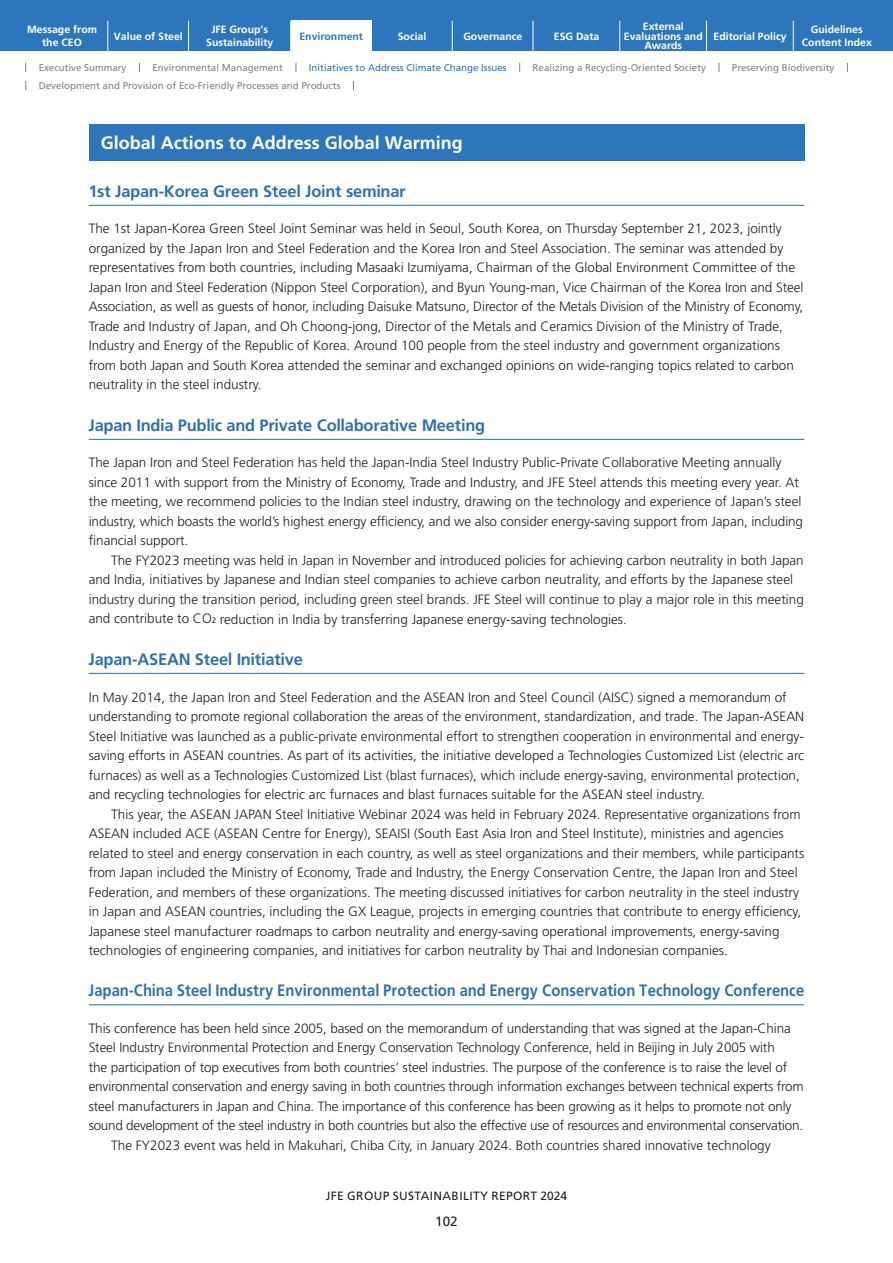
<style>
.page{position:relative;width:893px;height:1263px;background:#fff}
.page>*{position:absolute;margin:0;border:0;box-sizing:border-box;transform-origin:0 0}
.t1{font:700 18px "Frutiger";color:#fff}
.t2{font:700 16.5px "Frutiger";letter-spacing:-.01em;color:#3271af}
.t3{font:700 16.5px "Frutiger";letter-spacing:-.01em;color:#3271af;scale:.9 1}
.t4{font:300 13.5px/19.5px "Frutiger";color:#231f20}
.t5{font:300 13.5px "Frutiger";letter-spacing:-.02em;color:#231f20}
.t6{font:13.5px "Frutiger";color:#231f20}
.t7{font:12px "Frutiger";letter-spacing:.03em;color:#231f20}
.t8{font:700 10.5px/12.8px "Frutiger";color:#fff;text-align:center}
.t9{font:700 10.5px "Frutiger";color:#2e76bc}
.t10{font:9.75px "Frutiger";color:#808285}
.t11{font:9.75px "Frutiger";color:#2e76bc}
.s1{font-weight:400;font-size:7.8px}
</style>
<div class="page">
<div style="left:0;top:0;width:893px;height:51px;background:#2e76bc"></div>
<hr style="left:108px;top:21px;width:1px;height:30px;background:#fff">
<hr style="left:188px;top:21px;width:1px;height:30px;background:#fff">
<hr style="left:290px;top:21px;width:1px;height:30px;background:#fff">
<hr style="left:452px;top:21px;width:1px;height:30px;background:#fff">
<hr style="left:533px;top:21px;width:1px;height:30px;background:#fff">
<hr style="left:619px;top:21px;width:1px;height:30px;background:#fff">
<hr style="left:706px;top:21px;width:1px;height:30px;background:#fff">
<hr style="left:793px;top:21px;width:1px;height:30px;background:#fff">
<div style="left:291px;top:21px;width:81px;height:30px;background:#fff"></div>
<div style="left:89px;top:124px;width:715px;height:36px;background:#2e76bc"></div>
<hr style="left:89px;top:205px;width:715px;height:1px;background:#2e76bc">
<hr style="left:89px;top:439px;width:715px;height:1px;background:#2e76bc">
<hr style="left:89px;top:673px;width:715px;height:1px;background:#2e76bc">
<hr style="left:89px;top:1004px;width:715px;height:1px;background:#2e76bc">
<p class="t8" style="left:114px;top:30px;width:70px">Value of Steel</p>
<p class="t8" style="left:206px;top:23px;width:69px">JFE Group’s<br>Sustainability</p>
<p class="t8" style="left:463px;top:30px;width:60px">Governance</p>
<p class="t8" style="left:554px;top:30px;width:47px">ESG Data</p>
<p class="t8" style="left:624px;top:22px;width:80px;line-height:9.6px">External<br>Evaluations and<br>Awards</p>
<p class="t8" style="left:714px;top:30px;width:74px">Editorial Policy</p>
<p class="t8" style="left:802px;top:23px;width:72px">Guidelines<br>Content Index</p>
<p class="t8" style="left:27px;top:23px;width:72px">Message from the CEO</p>
<p class="t9" style="left:299px;top:30px;width:65px">Environment</p>
<p class="t8" style="left:398px;top:30px;width:30px">Social</p>
<p class="t10" style="left:39px;top:62px;width:89px">Executive Summary</p>
<p class="t10" style="left:152px;top:62px;width:132px">Environmental Management</p>
<p class="t11" style="left:309px;top:62px;width:199px">Initiatives to Address Climate Change Issues</p>
<p class="t10" style="left:533px;top:62px;width:175px">Realizing a Recycling-Oriented Society</p>
<p class="t10" style="left:732px;top:62px;width:104px">Preserving Biodiversity</p>
<p class="t10" style="left:39px;top:80px;width:303px">Development and Provision of Eco-Friendly Processes and Products</p>
<h1 class="t1" style="left:101px;top:132px;width:364px">Global Actions to Address Global Warming</h1>
<p class="t2" style="left:88px;top:182px;width:319px">1st Japan-Korea Green Steel Joint seminar</p>
<p class="t4" style="left:89px;top:219px;width:716px">The 1st Japan-Korea Green Steel Joint Seminar was held in Seoul, South Korea, on Thursday September 21, 2023, jointly organized by the Japan Iron and Steel Federation and the Korea Iron and Steel Association. The seminar was attended by representatives from both countries, including Masaaki Izumiyama, Chairman of the Global Environment Committee of the Japan Iron and Steel Federation (Nippon Steel Corporation), and Byun Young-man, Vice Chairman of the Korea Iron and Steel Association, as well as guests of honor, including Daisuke Matsuno, Director of the Metals Division of the Ministry of Economy, Trade and Industry of Japan, and Oh Choong-jong, Director of the Metals and Ceramics Division of the Ministry of Trade, Industry and Energy of the Republic of Korea. Around 100 people from the steel industry and government organizations from both Japan and South Korea attended the seminar and exchanged opinions on wide-ranging topics related to carbon neutrality in the steel industry.</p>
<p class="t2" style="left:89px;top:416px;width:398px">Japan India Public and Private Collaborative Meeting</p>
<p class="t4" style="left:89px;top:453px;width:716px">The Japan Iron and Steel Federation has held the Japan-India Steel Industry Public-Private Collaborative Meeting annually since 2011 with support from the Ministry of Economy, Trade and Industry, and JFE Steel attends this meeting every year. At the meeting, we recommend policies to the Indian steel industry, drawing on the technology and experience of Japan’s steel industry, which boasts the world’s highest energy efficiency, and we also consider energy-saving support from Japan, including financial support.</p>
<p class="t4" style="left:89px;top:551px;width:717px;text-indent:23px">The FY2023 meeting was held in Japan in November and introduced policies for achieving carbon neutrality in both Japan and India, initiatives by Japanese and Indian steel companies to achieve carbon neutrality, and efforts by the Japanese steel industry during the transition period, including green steel brands. JFE Steel will continue to play a major role in this meeting and contribute to CO<span class="s1">2</span> reduction in India by transferring Japanese energy-saving technologies.</p>
<p class="t2" style="left:89px;top:650px;width:216px">Japan-ASEAN Steel Initiative</p>
<p class="t4" style="left:89px;top:687px;width:717px">In May 2014, the Japan Iron and Steel Federation and the ASEAN Iron and Steel Council (AISC) signed a memorandum of understanding to promote regional collaboration the areas of the environment, standardization, and trade. The Japan-ASEAN Steel Initiative was launched as a public-private environmental effort to strengthen cooperation in environmental and energy&shy;saving efforts in ASEAN countries. As part of its activities, the initiative developed a Technologies Customized List (electric arc furnaces) as well as a Technologies Customized List (blast furnaces), which include energy-saving, environmental protection, and recycling technologies for electric arc furnaces and blast furnaces suitable for the ASEAN steel industry.</p>
<p class="t4" style="left:89px;top:804px;width:717px;text-indent:23px">This year, the ASEAN JAPAN Steel Initiative Webinar 2024 was held in February 2024. Representative organizations from ASEAN included ACE (ASEAN Centre for Energy), SEAISI (South East Asia Iron and Steel Institute), ministries and agencies related to steel and energy conservation in each country, as well as steel organizations and their members, while participants from Japan included the Ministry of Economy, Trade and Industry, the Energy Conservation Centre, the Japan Iron and Steel Federation, and members of these organizations. The meeting discussed initiatives for carbon neutrality in the steel industry in Japan and ASEAN countries, including the GX League, projects in emerging countries that contribute to energy efficiency, Japanese steel manufacturer roadmaps to carbon neutrality and energy-saving operational improvements, energy-saving technologies of engineering companies, and initiatives for carbon neutrality by Thai and Indonesian companies.</p>
<p class="t3" style="left:89px;top:981px;width:797px">Japan-China Steel Industry Environmental Protection and Energy Conservation Technology Conference</p>
<p class="t4" style="left:89px;top:1019px;width:704px">This conference has been held since 2005, based on the memorandum of understanding that was signed at the Japan-China</p>
<p class="t4" style="left:89px;top:1038px;width:688px">Steel Industry Environmental Protection and Energy Conservation Technology Conference, held in Beijing in July 2005 with</p>
<p class="t4" style="left:89px;top:1058px;width:700px">the participation of top executives from both countries’ steel industries. The purpose of the conference is to raise the level of</p>
<p class="t4" style="left:89px;top:1077px;width:717px">environmental conservation and energy saving in both countries through information exchanges between technical experts from</p>
<p class="t4" style="left:89px;top:1096px;width:704px">steel manufacturers in Japan and China. The importance of this conference has been growing as it helps to promote not only</p>
<p class="t5" style="left:89px;top:1118px;width:716px">sound development of the steel industry in both countries but also the effective use of resources and environmental conservation.</p>
<p class="t4" style="left:111px;top:1135px;width:661px">The FY2023 event was held in Makuhari, Chiba City, in January 2024. Both countries shared innovative technology</p>
<p class="t7" style="left:326px;top:1188px;width:243px">JFE GROUP SUSTAINABILITY REPORT 2024</p>
<p class="t6" style="left:435px;top:1214px;width:24px">102</p>
</div>
